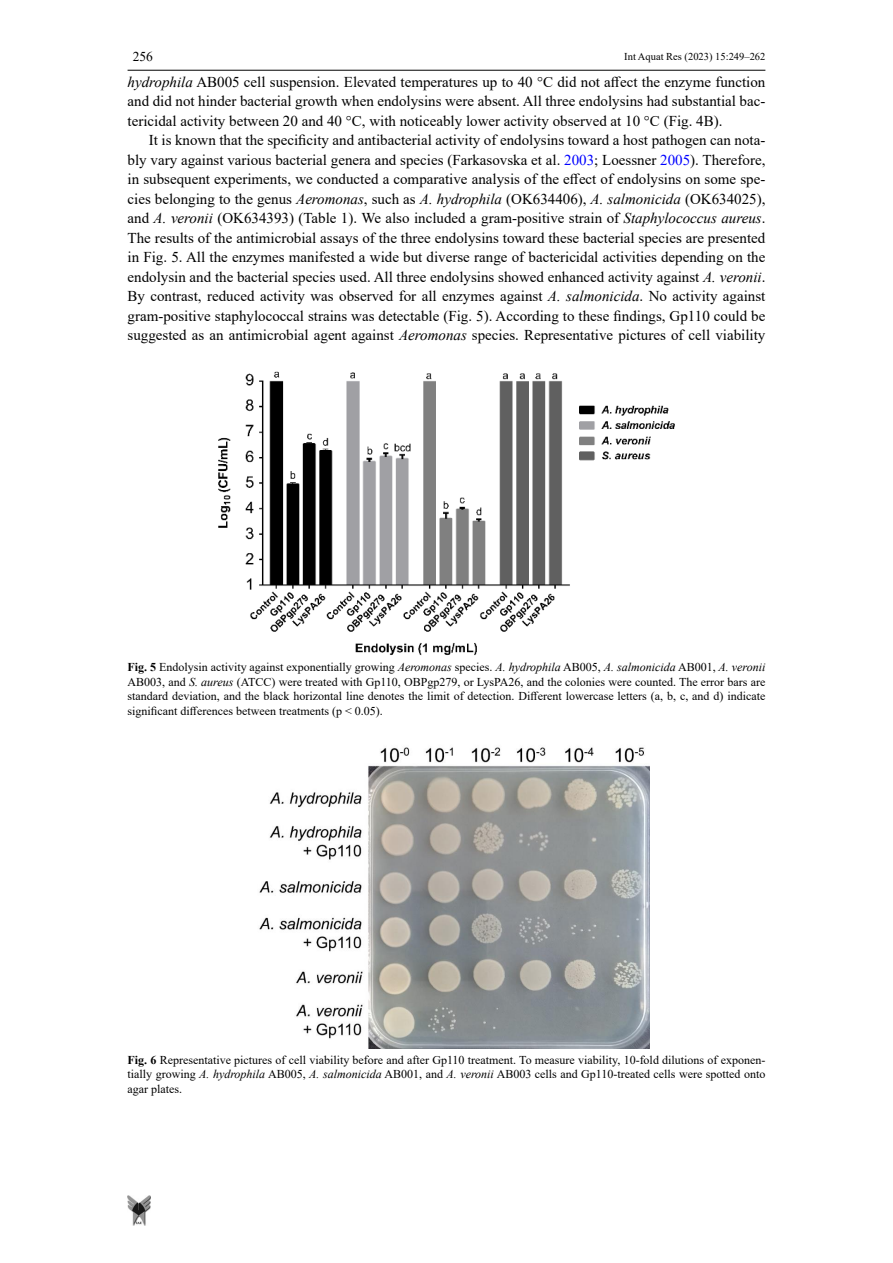
<style>
.page{position:relative;width:893px;height:1263px;background:#fff}
.page>*{position:absolute;margin:0;border:0;box-sizing:border-box;transform-origin:0 0}
.t1{font:15px/19.5px "Times New Roman";color:#000;text-align:justify}
.t2{font:13.5px "Times New Roman";color:#000}
.t3{font:12px/14.4px "Times New Roman";color:#000;text-align:justify}
.t4{font:10.5px "Times New Roman";color:#000}
.s1{font-style:italic}
.s2{color:#00f}
.s3{font-weight:700}
</style>
<div class="page">
<hr style="left:128px;top:70px;width:637px;height:1px;background:#000">
<img style="left:128px;top:1195px;width:23px;height:31px">
<img style="left:218px;top:371px;width:457px;height:285px">
<img style="left:259px;top:747px;width:390px;height:302px">
<p class="t2" style="left:133px;top:47px;width:22px">256</p>
<p class="t4" style="left:624px;top:49px;width:143px">Int Aquat Res (2023) 15:249–262</p>
<p class="t1" style="left:128px;top:72px;width:639px"><span class="s1">hydrophila</span> AB005 cell suspension. Elevated temperatures up to 40 °C did not affect the enzyme function and did not hinder bacterial growth when endolysins were absent. All three endolysins had substantial bac&shy;tericidal activity between 20 and 40 °C, with noticeably lower activity observed at 10 °C (Fig. 4B).</p>
<p class="t1" style="left:128px;top:130px;width:639px;text-indent:21px">It is known that the specificity and antibacterial activity of endolysins toward a host pathogen can nota&shy;bly vary against various bacterial genera and species (Farkasovska et al. <span class="s2">2003</span>; Loessner <span class="s2">2005</span>). Therefore, in subsequent experiments, we conducted a comparative analysis of the effect of endolysins on some spe&shy;cies belonging to the genus <span class="s1">Aeromonas</span>, such as <span class="s1">A. hydrophila</span> (OK634406), <span class="s1">A. salmonicida</span> (OK634025), and <span class="s1">A. veronii</span> (OK634393) (Table 1). We also included a gram-positive strain of <span class="s1">Staphylococcus aureus</span>.<br>The results of the antimicrobial assays of the three endolysins toward these bacterial species are presented in Fig. 5. All the enzymes manifested a wide but diverse range of bactericidal activities depending on the endolysin and the bacterial species used. All three endolysins showed enhanced activity against <span class="s1">A. veronii</span>.<br>By contrast, reduced activity was observed for all enzymes against <span class="s1">A. salmonicida</span>. No activity against gram-positive staphylococcal strains was detectable (Fig. 5). According to these findings, Gp110 could be suggested as an antimicrobial agent against <span class="s1">Aeromonas</span> species. Representative pictures of cell viability</p>
<p class="t3" style="left:128px;top:660px;width:639px"><span class="s3">Fig. 5</span> Endolysin activity against exponentially growing <span class="s1">Aeromonas</span> species. <span class="s1">A. hydrophila</span> AB005, <span class="s1">A. salmonicida</span> AB001, <span class="s1">A. veronii </span>AB003, and <span class="s1">S. aureus</span> (ATCC) were treated with Gp110, OBPgp279, or LysPA26, and the colonies were counted. The error bars are standard deviation, and the black horizontal line denotes the limit of detection. Different lowercase letters (a, b, c, and d) indicate significant differences between treatments (p &lt; 0.05).</p>
<p class="t3" style="left:128px;top:1052px;width:639px"><span class="s3">Fig. 6</span> Representative pictures of cell viability before and after Gp110 treatment. To measure viability, 10-fold dilutions of exponen&shy;tially growing <span class="s1">A. hydrophila</span> AB005, <span class="s1">A. salmonicida</span> AB001, and <span class="s1">A. veronii</span> AB003 cells and Gp110-treated cells were spotted onto agar plates.</p>
</div>
